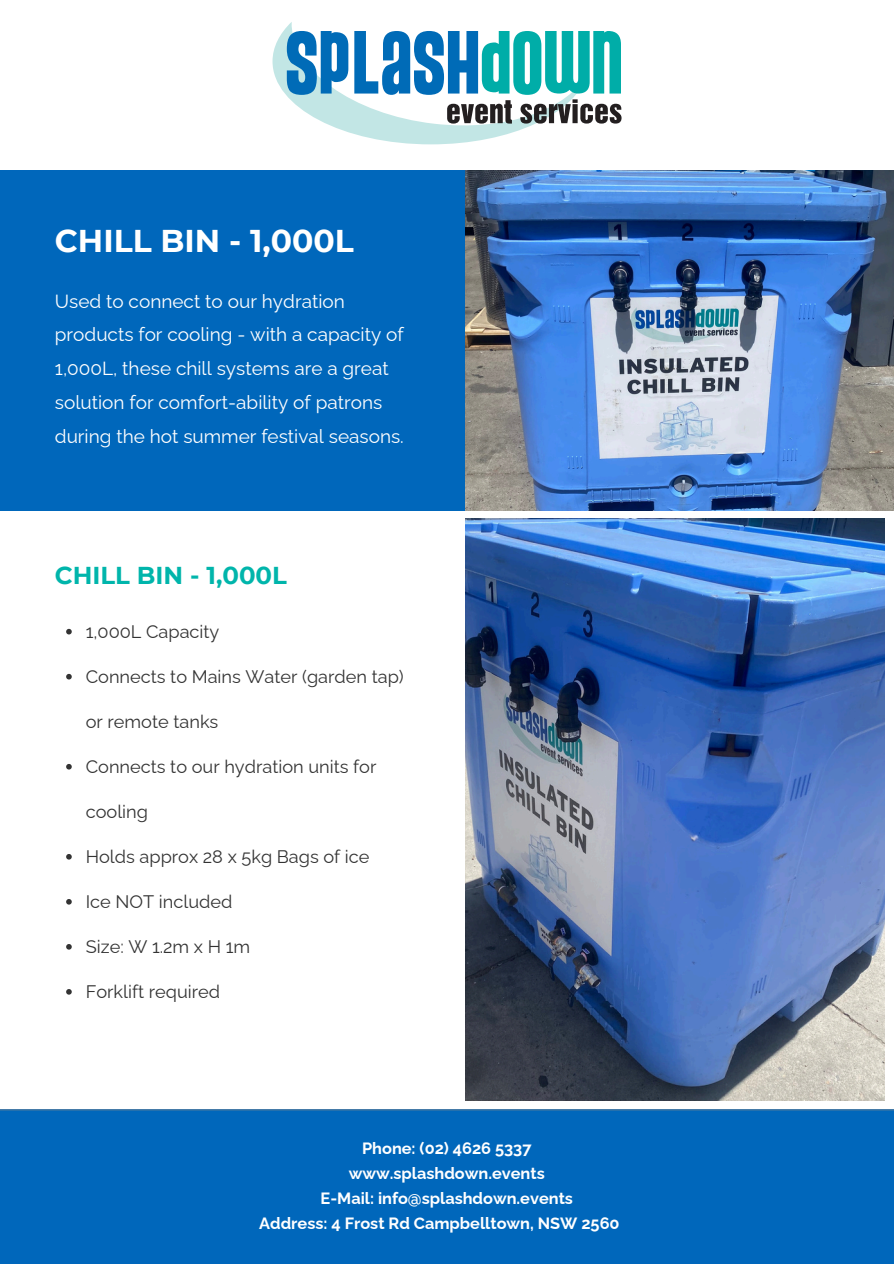
<style>
.page{position:relative;width:894px;height:1264px;background:#fff}
.page>*{position:absolute;margin:0;border:0;box-sizing:border-box;transform-origin:0 0}
.t1{font:700 31.5px "Montserrat";color:#fff}
.t2{font:700 24.45px "Montserrat";color:#00b5ab}
.t3{font:19.05px/33.8px "Raleway";color:#fff}
.t4{font:18.15px "Raleway";color:#000}
.t5{font:700 16.35px "Raleway";color:#fff}
</style>
<div class="page">
<div style="left:0;top:1109px;width:893px;height:154px;background:#0067bb"></div>
<div style="left:0;top:171px;width:465px;height:340px;background:#0067bb"></div>
<svg style="left:272px;top:22px;width:349px;height:122px"></svg>
<img style="left:465px;top:171px;width:428px;height:340px">
<img style="left:465px;top:519px;width:419px;height:581px">
<svg style="left:66px;top:629px;width:6px;height:5px"></svg>
<svg style="left:66px;top:674px;width:6px;height:5px"></svg>
<svg style="left:66px;top:764px;width:6px;height:5px"></svg>
<svg style="left:66px;top:854px;width:6px;height:5px"></svg>
<svg style="left:66px;top:899px;width:6px;height:5px"></svg>
<svg style="left:66px;top:944px;width:6px;height:5px"></svg>
<svg style="left:66px;top:989px;width:6px;height:5px"></svg>
<h3 class="t1" style="left:55px;top:222px;width:300px">CHILL BIN - 1,000L</h3>
<p class="t3" style="left:55px;top:284px;width:350px">Used to connect to our hydration products for cooling - with a capacity of 1,000L, these chill systems are a great solution for comfort-ability of patrons during the hot summer festival seasons.</p>
<h1 class="t2" style="left:55px;top:560px;width:233px">CHILL BIN - 1,000L</h1>
<p class="t4" style="left:86px;top:620px;width:135px">1,000L Capacity</p>
<p class="t4" style="left:86px;top:665px;width:319px">Connects to Mains Water (garden tap)</p>
<p class="t4" style="left:86px;top:710px;width:134px">or remote tanks</p>
<p class="t4" style="left:86px;top:755px;width:292px">Connects to our hydration units for</p>
<p class="t4" style="left:86px;top:800px;width:64px">cooling</p>
<p class="t4" style="left:86px;top:845px;width:285px">Holds approx 28 x 5kg Bags of ice</p>
<p class="t4" style="left:86px;top:890px;width:148px">Ice NOT included</p>
<p class="t4" style="left:86px;top:935px;width:166px">Size: W 1.2m x H 1m</p>
<p class="t4" style="left:86px;top:980px;width:136px">Forklift required</p>
<h2 class="t5" style="left:362px;top:1139px;width:171px">Phone: (02) 4626 5337</h2>
<p class="t5" style="left:348px;top:1163px;width:197px">www.splashdown.events</p>
<p class="t5" style="left:320px;top:1188px;width:254px">E-Mail: info@splashdown.events</p>
<p class="t5" style="left:259px;top:1213px;width:362px">Address: 4 Frost Rd Campbelltown, NSW 2560</p>
</div>
